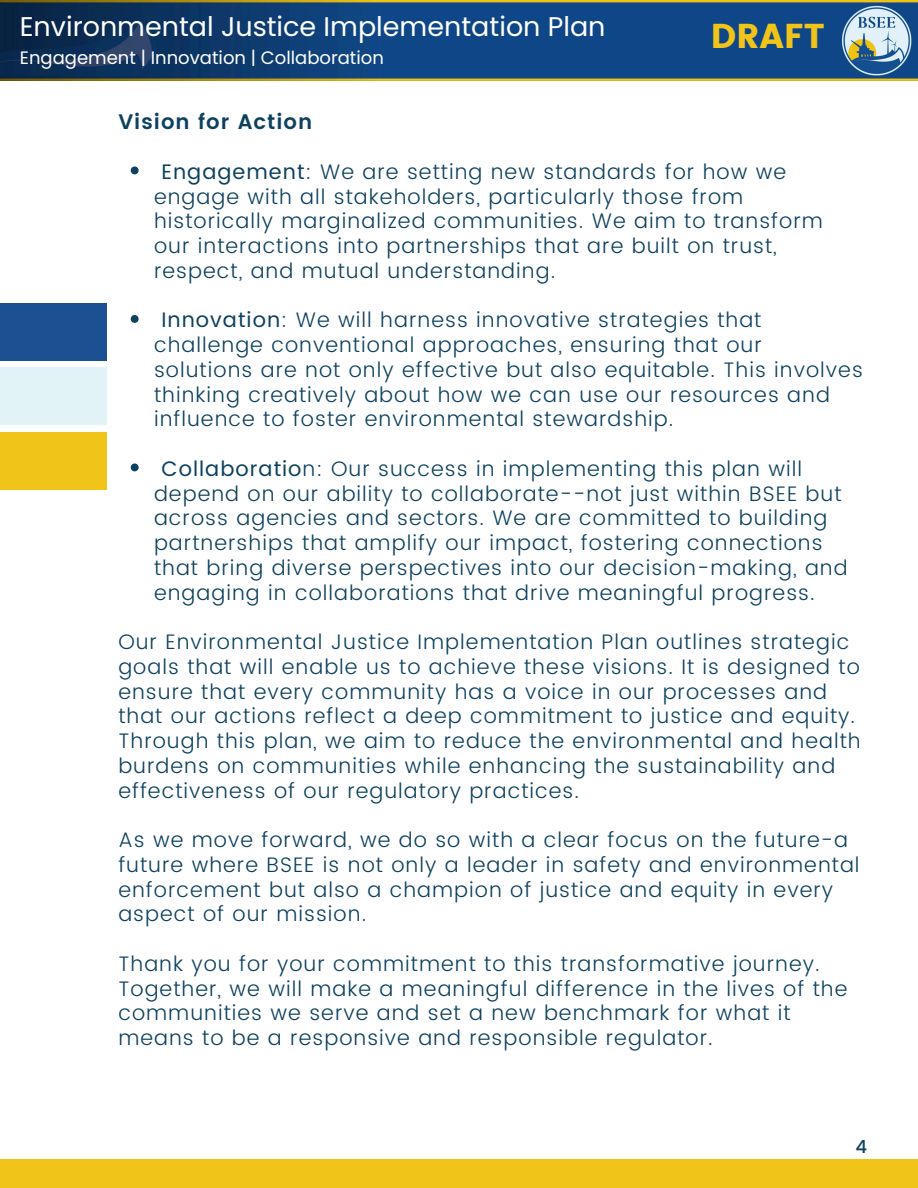
<style>
.page{position:relative;width:918px;height:1188px;background:#fff}
.page>*{position:absolute;margin:0;border:0;box-sizing:border-box;transform-origin:0 0}
.t1{font:34.5px "Poppins";color:#f0c419}
.t2{font:27px "Poppins";color:#fff}
.t3{font:300 21px/24.8px "Poppins";letter-spacing:.05em;color:#0e415e}
.t4{font:600 21px "Poppins";letter-spacing:.05em;color:#0e415e}
.t5{font:18px "Poppins";color:#fff}
.t6{font:500 18px "Poppins";color:#0e415e}
.s1{font-weight:400}
</style>
<div class="page">
<svg style="left:131px;top:166px;width:8px;height:8px"></svg>
<svg style="left:131px;top:315px;width:8px;height:8px"></svg>
<svg style="left:131px;top:464px;width:8px;height:7px"></svg>
<div style="left:0;top:432px;width:107px;height:58px;background:#f0c419"></div>
<div style="left:0;top:367px;width:107px;height:58px;background:#e2f3f7"></div>
<div style="left:0;top:303px;width:107px;height:57px;background:#1b5092"></div>
<div style="left:0;top:1159px;width:918px;height:29px;background:#f0c419"></div>
<img style="left:0;top:0;width:918px;height:81px">
<p class="t2" style="left:20px;top:8px;width:587px">Environmental Justice Implementation Plan</p>
<p class="t5" style="left:20px;top:45px;width:366px">Engagement | Innovation | Collaboration</p>
<p class="t2" style="left:32px;top:8px;width:638px">Environmental Justice Strategy and Actio Plan</p>
<p class="t5" style="left:34px;top:45px;width:366px">Engagement | Innovation | Collaboration</p>
<p class="t1" style="left:711px;top:16px;width:115px">DRAFT</p>
<p class="t4" style="left:118px;top:110px;width:195px">Vision for Action</p>
<h2 class="t3" style="left:154px;top:159px;width:670px;text-indent:7px"><span class="s1">Engagement</span>: We are setting new standards for how we engage with all stakeholders, particularly those from historically marginalized communities. We aim to transform our interactions into partnerships that are built on trust, respect, and mutual understanding.</h2>
<h1 class="t3" style="left:154px;top:308px;width:710px;text-indent:7px"><span class="s1">Innovation</span>: We will harness innovative strategies that challenge conventional approaches, ensuring that our solutions are not only effective but also equitable. This involves thinking creatively about how we can use our resources and influence to foster environmental stewardship.</h1>
<h3 class="t3" style="left:154px;top:456px;width:695px;text-indent:7px"><span class="s1">Collaboratio</span>n: Our success in implementing this plan will depend on our ability to collaborate--not just within BSEE but across agencies and sectors. We are committed to building partnerships that amplify our impact, fostering connections that bring diverse perspectives into our decision-making, and engaging in collaborations that drive meaningful progress.</h3>
<p class="t3" style="left:118px;top:630px;width:744px">Our Environmental Justice Implementation Plan outlines strategic goals that will enable us to achieve these visions. It is designed to ensure that every community has a voice in our processes and that our actions reflect a deep commitment to justice and equity.<br>Through this plan, we aim to reduce the environmental and health burdens on communities while enhancing the sustainability and effectiveness of our regulatory practices.</p>
<p class="t3" style="left:118px;top:828px;width:743px">As we move forward, we do so with a clear focus on the future-a future where BSEE is not only a leader in safety and environmental enforcement but also a champion of justice and equity in every aspect of our mission.</p>
<p class="t3" style="left:118px;top:951px;width:731px">Thank you for your commitment to this transformative journey.<br>Together, we will make a meaningful difference in the lives of the communities we serve and set a new benchmark for what it means to be a responsive and responsible regulator.</p>
<p class="t6" style="left:856px;top:1136px;width:13px">4</p>
</div>
